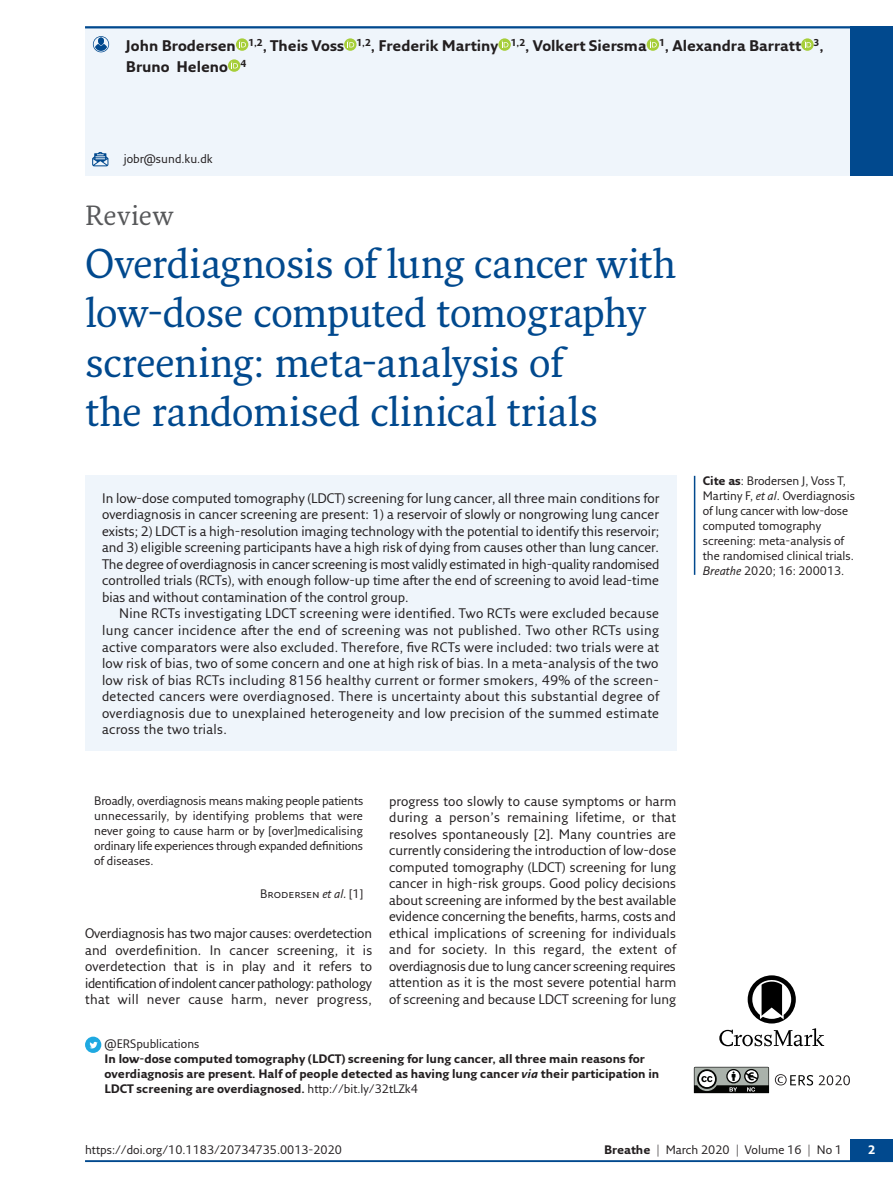
<style>
.page{position:relative;width:893px;height:1191px;background:#fff}
.page>*{position:absolute;margin:0;border:0;box-sizing:border-box;transform-origin:0 0}
.t1{font:40.5px/49.5px "Fresco Std";letter-spacing:-.015em;color:#01498e}
.t2{font:27px "Fresco Pro";letter-spacing:.025em;color:#57585a}
.t3{font:700 15px/21px "Fresco Sans Pro";color:#231f20}
.t4{font:13.5px/16.5px "Fresco Sans Pro";color:#231f20;text-align:justify}
.t5{font:12px/15px "Fresco Sans Pro";color:#231f20;text-align:justify}
.t6{font:700 12px/15px "Fresco Sans Pro";color:#231f20}
.t7{font:700 12px "Fresco Sans Pro";color:#fff}
.s1{font-style:italic}
.s2{font-weight:400}
.s3{font-weight:700}
</style>
<div class="page">
<svg style="left:694px;top:1066px;width:75px;height:27px;background:#767a76"></svg>
<svg style="left:775px;top:1074px;width:38px;height:11px"></svg>
<svg style="left:843px;top:1075px;width:7px;height:10px"></svg>
<svg style="left:819px;top:1075px;width:23px;height:10px"></svg>
<div style="left:844px;top:1076px;width:5px;height:8px;background:#fff;border-radius:50%"></div>
<hr style="left:85px;top:1160px;width:808px;height:2px;background:#01498e">
<div style="left:850px;top:1138px;width:43px;height:23px;background:#01498e"></div>
<div style="left:85px;top:26px;width:808px;height:149px;background:#eff5fb"></div>
<div style="left:850px;top:26px;width:43px;height:149px;background:#01498e"></div>
<svg style="left:93px;top:36px;width:16px;height:16px"></svg>
<svg style="left:85px;top:1036px;width:16px;height:17px"></svg>
<svg style="left:89px;top:1041px;width:9px;height:7px"></svg>
<hr style="left:85px;top:26px;width:808px;height:2px;background:#01498e">
<svg style="left:92px;top:152px;width:16px;height:14px"></svg>
<div style="left:85px;top:476px;width:591px;height:275px;background:#eff5fb"></div>
<svg style="left:236px;top:38px;width:12px;height:13px"></svg>
<svg style="left:239px;top:41px;width:7px;height:6px"></svg>
<svg style="left:344px;top:38px;width:12px;height:13px"></svg>
<svg style="left:347px;top:41px;width:7px;height:6px"></svg>
<svg style="left:498px;top:38px;width:13px;height:13px"></svg>
<svg style="left:502px;top:41px;width:6px;height:6px"></svg>
<svg style="left:647px;top:38px;width:12px;height:13px"></svg>
<svg style="left:650px;top:41px;width:7px;height:6px"></svg>
<svg style="left:801px;top:38px;width:13px;height:13px"></svg>
<svg style="left:804px;top:41px;width:7px;height:6px"></svg>
<svg style="left:228px;top:59px;width:12px;height:13px"></svg>
<svg style="left:231px;top:62px;width:7px;height:6px"></svg>
<hr style="left:694px;top:476px;width:1px;height:99px;background:#01498e">
<svg style="left:719px;top:975px;width:105px;height:71px"></svg>
<p class="t3" style="left:126px;top:35px;width:699px">John Brodersen <sup>1,2</sup>, Theis Voss <sup>1,2</sup>, Frederik Martiny <sup>1,2</sup>, Volkert Siersma <sup>1</sup>, Alexandra Barratt <sup>3</sup>,<br>Bruno Heleno <sup>4</sup></p>
<p class="t5" style="left:124px;top:151px;width:90px">jobr@sund.ku.dk</p>
<h2 class="t2" style="left:85px;top:198px;width:90px">Review</h2>
<h1 class="t1" style="left:85px;top:237px;width:593px">Overdiagnosis of lung cancer with low-dose computed tomography screening: meta-analysis of<br>the randomised clinical trials</h1>
<p class="t4" style="left:102px;top:489px;width:559px">In low-dose computed tomography (LDCT) screening for lung cancer, all three main conditions for overdiagnosis in cancer screening are present: 1) a reservoir of slowly or nongrowing lung cancer exists; 2) LDCT is a high-resolution imaging technology with the potential to identify this reservoir; and 3) eligible screening participants have a high risk of dying from causes other than lung cancer.<br>The degree of overdiagnosis in cancer screening is most validly estimated in high-quality randomised controlled trials (RCTs), with enough follow-up time after the end of screening to avoid lead-time bias and without contamination of the control group.</p>
<p class="t4" style="left:102px;top:605px;width:559px;text-indent:17px">Nine RCTs investigating LDCT screening were identified. Two RCTs were excluded because lung cancer incidence after the end of screening was not published. Two other RCTs using active comparators were also excluded. Therefore, five RCTs were included: two trials were at low risk of bias, two of some concern and one at high risk of bias. In a meta-analysis of the two low risk of bias RCTs including 8156 healthy current or former smokers, 49% of the screen&shy;detected cancers were overdiagnosed. There is uncertainty about this substantial degree of overdiagnosis due to unexplained heterogeneity and low precision of the summed estimate across the two trials.</p>
<p class="t5" style="left:94px;top:792px;width:271px">Broadly, overdiagnosis means making people patients unnecessarily, by identifying problems that were never going to cause harm or by [over]medicalising ordinary life experiences through expanded definitions of diseases.</p>
<p class="t5" style="left:260px;top:885px;width:104px">Brodersen <span class="s1">et al.</span> [1]</p>
<p class="t4" style="left:85px;top:925px;width:289px">Overdiagnosis has two major causes: overdetection and overdefinition. In cancer screening, it is overdetection that is in play and it refers to identification of indolent cancer pathology: pathology that will never cause harm, never progress,</p>
<p class="t4" style="left:389px;top:792px;width:289px">progress too slowly to cause symptoms or harm during a person’s remaining lifetime, or that resolves spontaneously [2]. Many countries are currently considering the introduction of low-dose computed tomography (LDCT) screening for lung cancer in high-risk groups. Good policy decisions about screening are informed by the best available evidence concerning the benefits, harms, costs and ethical implications of screening for individuals and for society. In this regard, the extent of overdiagnosis due to lung cancer screening requires attention as it is the most severe potential harm of screening and because LDCT screening for lung</p>
<p class="t5" style="left:105px;top:1036px;width:96px">@ERSpublications</p>
<p class="t6" style="left:105px;top:1051px;width:556px">In low-dose computed tomography (LDCT) screening for lung cancer, all three main reasons for overdiagnosis are present. Half of people detected as having lung cancer <span class="s1">via</span> their participation in<br>LDCT screening are overdiagnosed. <span class="s2">http://bit.ly/32tLZk4</span></p>
<p class="t5" style="left:703px;top:473px;width:154px;text-align:left"><span class="s3">Cite as</span>: Brodersen J, Voss T,<br>Martiny F, <span class="s1">et al</span>. Overdiagnosis of lung cancer with low-dose computed tomography screening: meta-analysis of the randomised clinical trials.<br><span class="s1">Breathe</span> 2020; 16: 200013.</p>
<p class="t5" style="left:85px;top:1142px;width:258px">https://doi.org/10.1183/20734735.0013-2020</p>
<p class="t5" style="left:604px;top:1142px;width:240px"><span class="s3">Breathe</span> | March 2020 | Volume 16 | No 1</p>
<p class="t7" style="left:868px;top:1142px;width:9px">2</p>
</div>
